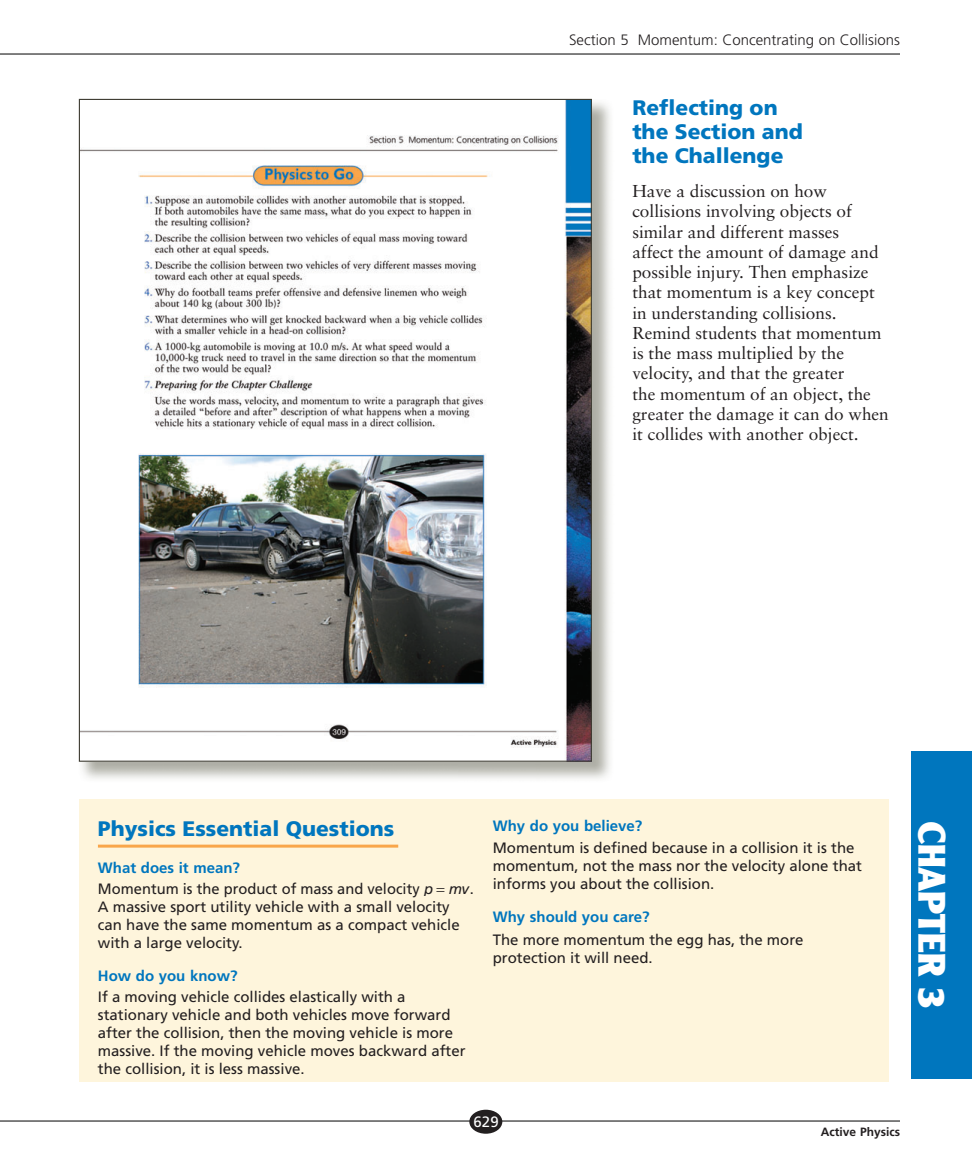
<style>
.page{position:relative;width:972px;height:1175px;background:#fff}
.page>*{position:absolute;margin:0;border:0;box-sizing:border-box;transform-origin:0 0}
.t1{font:900 37.5px "Clearface Gothic LH";color:#fff}
.t2{font:900 21px/24px "Frutiger";color:#0076be}
.t3{font:17.25px/20.2px "Sabon";color:#231f20}
.t4{font:15px/18px "Frutiger";color:#231f20}
.t5{font:700 15px "Frutiger";color:#0076be}
.t6{font:300 15px "Frutiger";color:#231f20}
.t7{font:15px "Frutiger";color:#fff}
.t8{font:700 12px "Frutiger";color:#231f20}
.s1{font-weight:700;color:#0076be}
.s2{font-style:italic}
</style>
<div class="page">
<hr style="left:0;top:1120px;width:900px;height:1px;background:#000">
<hr style="left:0;top:54px;width:900px;height:1px;background:#000">
<div style="left:469px;top:1109px;width:33px;height:24px;background:#231f20;border-radius:50%"></div>
<div style="left:911px;top:751px;width:61px;height:327px;background:#0076be"></div>
<img style="left:79px;top:102px;width:531px;height:677px">
<img style="left:81px;top:101px;width:509px;height:658px">
<div style="left:79px;top:799px;width:810px;height:283px;background:#fef5dc"></div>
<hr style="left:98px;top:844px;width:300px;height:3px;background:#f9a64a">
<p class="t6" style="left:569px;top:34px;width:332px">Section 5 Momentum: Concentrating on Collisions</p>
<h2 class="t2" style="left:632px;top:97px;width:172px">Reflecting on the Section and the Challenge</h2>
<p class="t3" style="left:632px;top:182px;width:258px">Have a discussion on how collisions involving objects of similar and different masses<br>affect the amount of damage and possible injury. Then emphasize that momentum is a key concept in understanding collisions.<br>Remind students that momentum is the mass multiplied by the velocity, and that the greater<br>the momentum of an object, the greater the damage it can do when it collides with another object.</p>
<h2 class="t2" style="left:98px;top:818px;width:298px">Physics Essential Questions</h2>
<p class="t4" style="left:98px;top:858px;width:377px;line-height:21px"><span class="s1">What does it mean?<br></span>Momentum is the product of mass and velocity <span class="s2">p mv</span>.</p>
<p class="t4" style="left:98px;top:899px;width:363px">A massive sport utility vehicle with a small velocity can have the same momentum as a compact vehicle with a large velocity.</p>
<p class="t5" style="left:98px;top:970px;width:141px">How do you know?</p>
<p class="t4" style="left:98px;top:989px;width:369px">If a moving vehicle collides elastically with a stationary vehicle and both vehicles move forward after the collision, then the moving vehicle is more massive. If the moving vehicle moves backward after the collision, it is less massive.</p>
<p class="t5" style="left:493px;top:819px;width:151px">Why do you believe?</p>
<p class="t4" style="left:493px;top:840px;width:371px">Momentum is defined because in a collision it is the momentum, not the mass nor the velocity alone that informs you about the collision.</p>
<p class="t5" style="left:493px;top:911px;width:158px">Why should you care?</p>
<p class="t4" style="left:493px;top:932px;width:312px">The more momentum the egg has, the more protection it will need.</p>
<p class="t7" style="left:474px;top:1115px;width:27px">629</p>
<p class="t8" style="left:821px;top:1127px;width:81px">Active Physics</p>
<h1 class="t1" style="left:945px;top:820px;width:190px;rotate:90deg">CHAPTER 3</h1>
</div>
